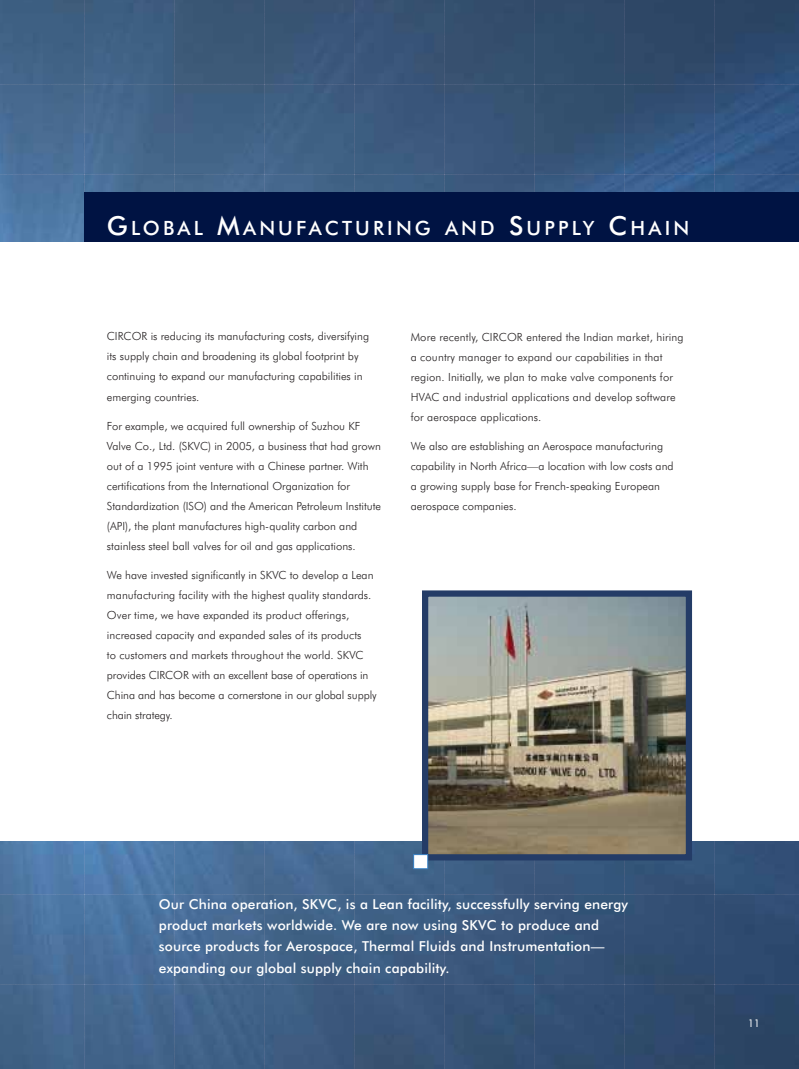
<style>
.page{position:relative;width:799px;height:1069px;background:#fff}
.page>*{position:absolute;margin:0;border:0;box-sizing:border-box;transform-origin:0 0}
.t1{font:500 19.75px "Futura BT";letter-spacing:.16em;color:#fff}
.t2{font:500 13.75px/21.2px "Futura BT";letter-spacing:.01em;color:#fff}
.t3{font:300 11.25px/20px "Futura BT";color:#231f20}
.t4{font:10px "Futura";color:#fff}
.s1{font-size:26.25px}
</style>
<div class="page">
<img style="left:0;top:0;width:799px;height:1069px">
<img style="left:84px;top:0;width:1px;height:1069px">
<img style="left:174px;top:0;width:1px;height:1069px">
<img style="left:354px;top:0;width:1px;height:1069px">
<img style="left:264px;top:0;width:1px;height:1069px">
<img style="left:444px;top:0;width:1px;height:1069px">
<img style="left:534px;top:0;width:1px;height:1069px">
<img style="left:624px;top:0;width:1px;height:1069px">
<img style="left:714px;top:0;width:1px;height:1069px">
<img style="left:0;top:84px;width:799px;height:1px">
<img style="left:0;top:174px;width:799px;height:1px">
<img style="left:0;top:894px;width:799px;height:1px">
<img style="left:0;top:984px;width:799px;height:1px">
<div style="left:0;top:242px;width:799px;height:598px;background:#fff"></div>
<div style="left:84px;top:192px;width:715px;height:50px;background:#001343"></div>
<img style="left:429px;top:597px;width:256px;height:256px">
<div style="left:422px;top:590px;width:270px;height:270px;border:6px solid #243c67"></div>
<div style="left:414px;top:855px;width:13px;height:13px;background:#fff"></div>
<div style="left:413px;top:854px;width:15px;height:15px;border:1px solid #3e85c6"></div>
<h1 class="t1" style="left:107px;top:218px;width:584px"><span class="s1">G</span>LOBAL <span class="s1">M</span>ANUFACTURING AND <span class="s1">S</span>UPPLY <span class="s1">C</span>HAIN</h1>
<p class="t3" style="left:107px;top:327px;width:264px">CIRCOR is reducing its manufacturing costs, diversifying its supply chain and broadening its global footprint by continuing to expand our manufacturing capabilities in emerging countries.</p>
<p class="t3" style="left:107px;top:416px;width:276px">For example, we acquired full ownership of Suzhou KF Valve Co., Ltd. (SKVC) in 2005, a business that had grown out of a 1995 joint venture with a Chinese partner. With certifications from the International Organization for Standardization (ISO) and the American Petroleum Institute (API), the plant manufactures high-quality carbon and stainless steel ball valves for oil and gas applications.</p>
<p class="t3" style="left:107px;top:565px;width:271px">We have invested significantly in SKVC to develop a Lean manufacturing facility with the highest quality standards.<br>Over time, we have expanded its product offerings, increased capacity and expanded sales of its products<br>to customers and markets throughout the world. SKVC provides CIRCOR with an excellent base of operations in China and has become a cornerstone in our global supply chain strategy.</p>
<p class="t3" style="left:411px;top:327px;width:274px">More recently, CIRCOR entered the Indian market, hiring a country manager to expand our capabilities in that region. Initially, we plan to make valve components for HVAC and industrial applications and develop software for aerospace applications.</p>
<p class="t3" style="left:411px;top:436px;width:264px">We also are establishing an Aerospace manufacturing capability in North Africa—a location with low costs and a growing supply base for French-speaking European aerospace companies.</p>
<p class="t2" style="left:159px;top:894px;width:471px">Our China operation, SKVC, is a Lean facility, successfully serving energy product markets worldwide. We are now using SKVC to produce and source products for Aerospace, Thermal Fluids and Instrumentation— expanding our global supply chain capability.</p>
<p class="t4" style="left:748px;top:1018px;width:13px">11</p>
</div>
